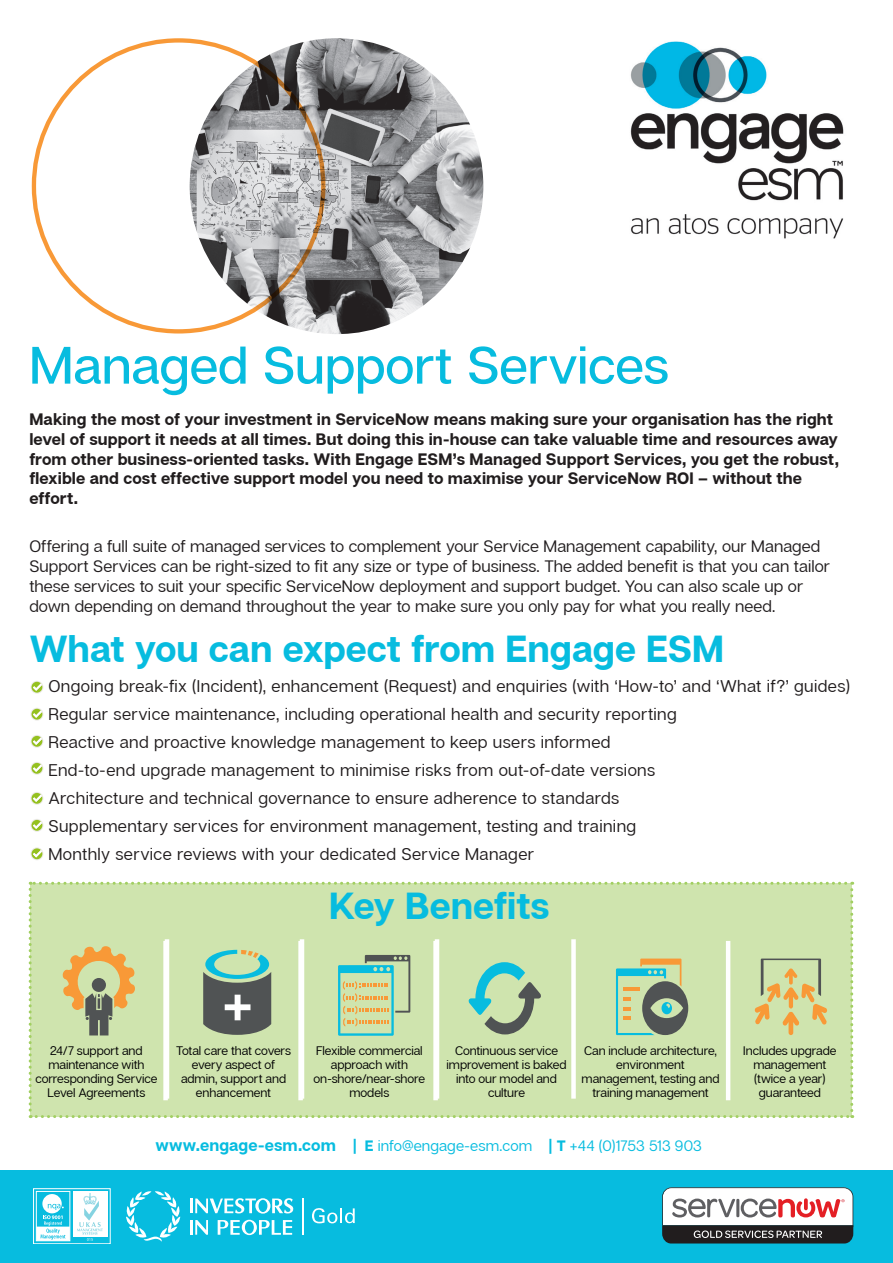
<style>
.page{position:relative;width:893px;height:1263px;background:#fff}
.page>*{position:absolute;margin:0;border:0;box-sizing:border-box;transform-origin:0 0}
.Box3_Text{font:500 52.5px "Articulat C Fv 2";letter-spacing:-.005em;color:#07bcdf}
.Box3_Text-2{font:700 37.5px "Articulat C Fv 2";letter-spacing:-.005em;color:#07bcdf}
.Box2_List{font:16.8px "Articulat C Fv 2 Text";letter-spacing:.02em;color:#211d1e}
.Box2_Text{font:16.5px/19.8px "Articulat C Fv 2 Text";letter-spacing:.005em;color:#211d1e}
.Box2_Text-2{font:700 16.5px/19.8px "Articulat C Fv 2";letter-spacing:.005em;color:#211d1e}
.t1{font:15px "Articulat C Fv 2 Text";letter-spacing:.005em;color:#07bcdf}
.Box2_List-2{font:12.3px/14px "Articulat C Fv 2 Text";letter-spacing:-.005em;color:#000001;text-align:center}
.s1{font-family:"Articulat C Fv 2";font-weight:700;font-size:16.5px}
.s2{font-family:"Articulat C Fv 2";font-weight:700}
</style>
<div class="page">
<div style="left:0;top:1170px;width:893px;height:93px;background:#07bcdf"></div>
<svg style="left:662px;top:1187px;width:191px;height:56px;background:#aba1a2"></svg>
<img style="left:190px;top:38px;width:293px;height:296px">
<hr style="left:190px;top:1220px;width:3px;height:15px;background:#fff">
<svg style="left:195px;top:1220px;width:13px;height:15px"></svg>
<svg style="left:218px;top:1220px;width:74px;height:15px"></svg>
<hr style="left:190px;top:1198px;width:3px;height:15px;background:#fff">
<svg style="left:195px;top:1198px;width:98px;height:15px"></svg>
<svg style="left:126px;top:1191px;width:55px;height:51px"></svg>
<svg style="left:312px;top:1208px;width:43px;height:15px"></svg>
<hr style="left:302px;top:1198px;width:2px;height:37px;background:#fff">
<svg style="left:33px;top:1188px;width:77px;height:56px"></svg>
<img style="left:630px;top:41px;width:214px;height:198px">
<svg style="left:30px;top:735px;width:13px;height:13px"></svg>
<svg style="left:30px;top:819px;width:13px;height:13px"></svg>
<svg style="left:32px;top:820px;width:10px;height:11px"></svg>
<svg style="left:30px;top:847px;width:13px;height:13px"></svg>
<svg style="left:32px;top:848px;width:10px;height:11px"></svg>
<svg style="left:30px;top:792px;width:13px;height:13px"></svg>
<svg style="left:32px;top:793px;width:10px;height:11px"></svg>
<svg style="left:30px;top:762px;width:13px;height:13px"></svg>
<svg style="left:32px;top:763px;width:10px;height:11px"></svg>
<svg style="left:30px;top:681px;width:13px;height:13px"></svg>
<svg style="left:32px;top:682px;width:10px;height:11px"></svg>
<svg style="left:30px;top:708px;width:13px;height:13px"></svg>
<svg style="left:32px;top:709px;width:10px;height:11px"></svg>
<svg style="left:29px;top:882px;width:824px;height:236px;background:#c9ddab"></svg>
<p class="Box3_Text" style="left:29px;top:334px;width:641px">Managed Support Services</p>
<p class="Box2_Text-2" style="left:29px;top:410px;width:811px">Making the most of your investment in ServiceNow means making sure your organisation has the right level of support it needs at all times. But doing this in-house can take valuable time and resources away from other business-oriented tasks. With Engage ESM’s Managed Support Services, you get the robust, flexible and cost effective support model you need to maximise your ServiceNow ROI – without the effort.</p>
<p class="Box2_Text" style="left:29px;top:537px;width:802px">Offering a full suite of managed services to complement your Service Management capability, our Managed Support Services can be right-sized to fit any size or type of business. The added benefit is that you can tailor these services to suit your specific ServiceNow deployment and support budget. You can also scale up or down depending on demand throughout the year to make sure you only pay for what you really need.</p>
<p class="Box3_Text-2" style="left:29px;top:626px;width:696px">What you can expect from Engage ESM</p>
<p class="Box2_List" style="left:48px;top:676px;width:803px">Ongoing break-fix (Incident), enhancement (Request) and enquiries (with ‘How-to’ and ‘What if?’ guides)</p>
<p class="Box2_List" style="left:48px;top:704px;width:630px">Regular service maintenance, including operational health and security reporting</p>
<p class="Box2_List" style="left:48px;top:732px;width:564px">Reactive and proactive knowledge management to keep users informed</p>
<p class="Box2_List" style="left:48px;top:760px;width:608px">End-to-end upgrade management to minimise risks from out-of-date versions</p>
<p class="Box2_List" style="left:48px;top:788px;width:572px">Architecture and technical governance to ensure adherence to standards</p>
<p class="Box2_List" style="left:48px;top:816px;width:589px">Supplementary services for environment management, testing and training</p>
<p class="Box2_List" style="left:48px;top:844px;width:487px">Monthly service reviews with your dedicated Service Manager</p>
<p class="Box3_Text-2" style="left:329px;top:883px;width:222px">Key Benefits</p>
<p class="Box2_List-2" style="left:35px;top:1044px;width:124px">24/7 support and maintenance with corresponding Service<br>Level Agreements</p>
<p class="Box2_List-2" style="left:176px;top:1044px;width:116px">Total care that covers every aspect of admin, support and enhancement</p>
<p class="Box2_List-2" style="left:314px;top:1044px;width:113px">Flexible commercial approach with on-shore/near-shore models</p>
<p class="Box2_List-2" style="left:446px;top:1044px;width:122px">Continuous service improvement is baked into our model and culture</p>
<p class="Box2_List-2" style="left:582px;top:1044px;width:139px">Can include architecture, environment management, testing and training management</p>
<p class="Box2_List-2" style="left:743px;top:1044px;width:95px">Includes upgrade management (twice a year) guaranteed</p>
<p class="t1" style="left:155px;top:1137px;width:548px"><span class="s1">www.engage-esm.com</span> <span class="s2">| E</span> info@engage-esm.com <span class="s2">| T</span> +44 (0)1753 513 903</p>
</div>
